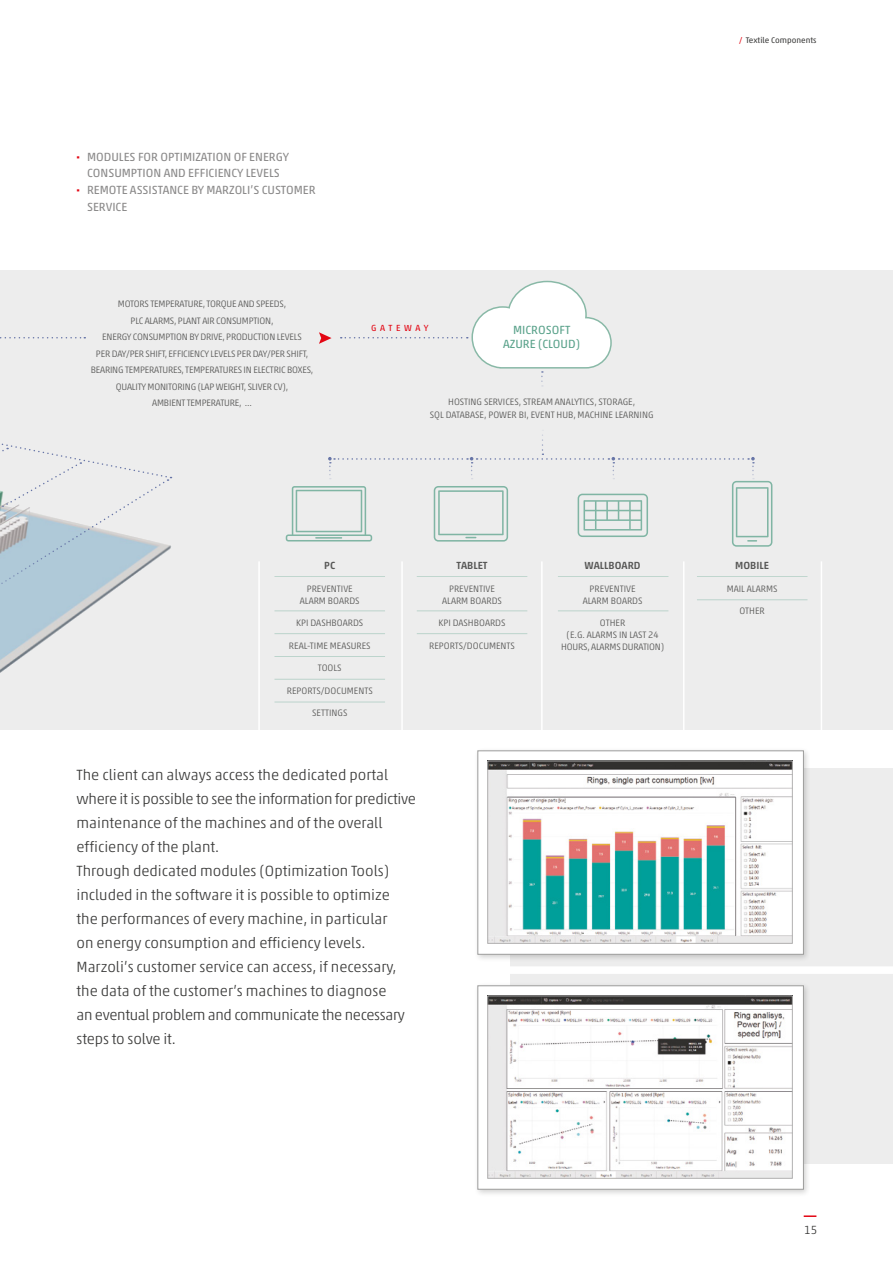
<style>
.page{position:relative;width:893px;height:1263px;background:#fff}
.page>*{position:absolute;margin:0;border:0;box-sizing:border-box;transform-origin:0 0}
.t1{font:300 15px/24px "Akko W1 G";color:#3c3c3b}
.t2{font:12px "Akko W1 G";color:#8b8a8a}
.t3{font:12px/14.4px "Akko W1 G";color:#5ca38c;text-align:center}
.t4{font:300 12px "Akko W1 G";color:#3c3c3b}
.t5{font:500 10.5px "Akko W1 G";color:#575756}
.t6{font:300 9.45px/16.5px "Akko W1 G";letter-spacing:-.02em;color:#575756;text-align:center}
.t7{font:300 9.45px/12px "Akko W1 G";color:#575756;text-align:center}
.t8{font:9px "Akko W1 G";letter-spacing:.395em;color:#e30613}
.t9{font:8.25px "Akko W1 G";color:#3c3c3b}
.s1{font-weight:700;color:#e30613}
.s2{color:#e30613}
</style>
<div class="page">
<svg style="left:804px;top:1215px;width:12px;height:2px"></svg>
<div style="left:0;top:270px;width:893px;height:459px;background:#ededed"></div>
<svg style="left:319px;top:332px;width:13px;height:12px"></svg>
<svg style="left:341px;top:280px;width:271px;height:107px"></svg>
<hr style="left:401px;top:561px;width:2px;height:170px;background:#fff">
<hr style="left:821px;top:561px;width:1px;height:170px;background:#fff">
<hr style="left:541px;top:561px;width:2px;height:170px;background:#fff">
<hr style="left:683px;top:561px;width:1px;height:170px;background:#fff">
<hr style="left:258px;top:561px;width:2px;height:170px;background:#fff">
<svg style="left:286px;top:434px;width:486px;height:113px"></svg>
<img style="left:0;top:337px;width:173px;height:336px">
<hr style="left:274px;top:611px;width:111px;height:1px;background:#5ca38c">
<hr style="left:274px;top:576px;width:111px;height:1px;background:#5ca38c">
<hr style="left:274px;top:633px;width:111px;height:1px;background:#5ca38c">
<hr style="left:274px;top:656px;width:111px;height:1px;background:#5ca38c">
<hr style="left:274px;top:679px;width:111px;height:1px;background:#5ca38c">
<hr style="left:274px;top:702px;width:111px;height:1px;background:#5ca38c">
<hr style="left:417px;top:611px;width:110px;height:1px;background:#5ca38c">
<hr style="left:417px;top:576px;width:110px;height:1px;background:#5ca38c">
<hr style="left:417px;top:633px;width:110px;height:1px;background:#5ca38c">
<hr style="left:558px;top:611px;width:110px;height:1px;background:#5ca38c">
<hr style="left:558px;top:576px;width:110px;height:1px;background:#5ca38c">
<hr style="left:697px;top:599px;width:110px;height:1px;background:#5ca38c">
<hr style="left:697px;top:576px;width:110px;height:1px;background:#5ca38c">
<svg style="left:0;top:368px;width:172px;height:277px"></svg>
<svg style="left:0;top:337px;width:85px;height:1px"></svg>
<div style="left:510px;top:769px;width:383px;height:395px;background:#ededed"></div>
<div style="left:474px;top:747px;width:337px;height:215px;background:#1d1d1b;opacity:.2"></div>
<div style="left:478px;top:750px;width:326px;height:204px;background:#fff;border:1px solid #9d9d9c"></div>
<img style="left:489px;top:763px;width:302px;height:179px">
<div style="left:487px;top:761px;width:306px;height:183px;border:1px solid #b3b2b2"></div>
<div style="left:474px;top:982px;width:337px;height:215px;background:#1d1d1b;opacity:.2"></div>
<div style="left:478px;top:985px;width:326px;height:204px;background:#fff;border:1px solid #9d9d9c"></div>
<img style="left:489px;top:997px;width:302px;height:179px">
<div style="left:487px;top:995px;width:306px;height:183px;border:1px solid #b3b2b2"></div>
<div style="left:502px;top:966px;width:391px;height:8px;background:#fff"></div>
<p class="t2" style="left:77px;top:148px;width:214px"><span class="s1">·</span> MODULES FOR OPTIMIZATION OF ENERGY</p>
<p class="t2" style="left:87px;top:165px;width:194px">CONSUMPTION AND EFFICIENCY LEVELS</p>
<p class="t2" style="left:77px;top:181px;width:241px"><span class="s1">·</span> REMOTE ASSISTANCE BY MARZOLI’S CUSTOMER</p>
<p class="t2" style="left:87px;top:198px;width:42px">SERVICE</p>
<p class="t6" style="left:91px;top:295px;width:224px">MOTORS TEMPERATURE, TORQUE AND SPEEDS,<br>PLC ALARMS, PLANT AIR CONSUMPTION,<br>ENERGY CONSUMPTION BY DRIVE, PRODUCTION LEVELS<br>PER DAY/PER SHIFT, EFFICIENCY LEVELS PER DAY/PER SHIFT, BEARING TEMPERATURES, TEMPERATURES IN ELECTRIC BOXES, QUALITY MONITORING (LAP WEIGHT, SLIVER CV),<br>AMBIENT TEMPERATURE, ...</p>
<p class="t8" style="left:371px;top:321px;width:59px">GATEWAY</p>
<p class="t3" style="left:503px;top:322px;width:78px">MICROSOFT<br>AZURE (CLOUD)</p>
<p class="t7" style="left:430px;top:394px;width:225px;line-height:13.5px">HOSTING SERVICES, STREAM ANALYTICS, STORAGE,<br>SQL DATABASE, POWER BI, EVENT HUB, MACHINE LEARNING</p>
<p class="t5" style="left:324px;top:558px;width:13px">PC</p>
<p class="t7" style="left:300px;top:582px;width:61px">PREVENTIVE<br>ALARM BOARDS</p>
<p class="t7" style="left:296px;top:616px;width:69px">KPI DASHBOARDS</p>
<p class="t7" style="left:289px;top:639px;width:83px">REAL-TIME MEASURES</p>
<p class="t6" style="left:318px;top:659px;width:25px">TOOLS</p>
<p class="t7" style="left:287px;top:684px;width:87px">REPORTS/DOCUMENTS</p>
<p class="t7" style="left:312px;top:706px;width:37px">SETTINGS</p>
<p class="t5" style="left:457px;top:558px;width:32px">TABLET</p>
<p class="t7" style="left:442px;top:582px;width:61px">PREVENTIVE<br>ALARM BOARDS</p>
<p class="t7" style="left:438px;top:616px;width:69px">KPI DASHBOARDS</p>
<p class="t7" style="left:429px;top:639px;width:87px">REPORTS/DOCUMENTS</p>
<p class="t1" style="left:77px;top:762px;width:341px">The client can always access the dedicated portal where it is possible to see the information for predictive maintenance of the machines and of the overall efficiency of the plant.<br>Through dedicated modules (Optimization Tools) included in the software it is possible to optimize<br>the performances of every machine, in particular<br>on energy consumption and efficiency levels.<br>Marzoli’s customer service can access, if necessary, the data of the customer’s machines to diagnose<br>an eventual problem and communicate the necessary steps to solve it.</p>
<p class="t5" style="left:585px;top:558px;width:58px">WALLBOARD</p>
<p class="t7" style="left:583px;top:582px;width:61px">PREVENTIVE<br>ALARM BOARDS</p>
<p class="t6" style="left:561px;top:616px;width:104px;line-height:12px">OTHER<br>(E.G. ALARMS IN LAST 24<br>HOURS, ALARMS DURATION)</p>
<p class="t9" style="left:739px;top:34px;width:79px"><span class="s2">/</span> Textile Components</p>
<p class="t5" style="left:735px;top:558px;width:35px">MOBILE</p>
<p class="t7" style="left:727px;top:582px;width:52px">MAIL ALARMS</p>
<p class="t6" style="left:739px;top:602px;width:27px">OTHER</p>
<p class="t4" style="left:804px;top:1221px;width:15px">15</p>
</div>
